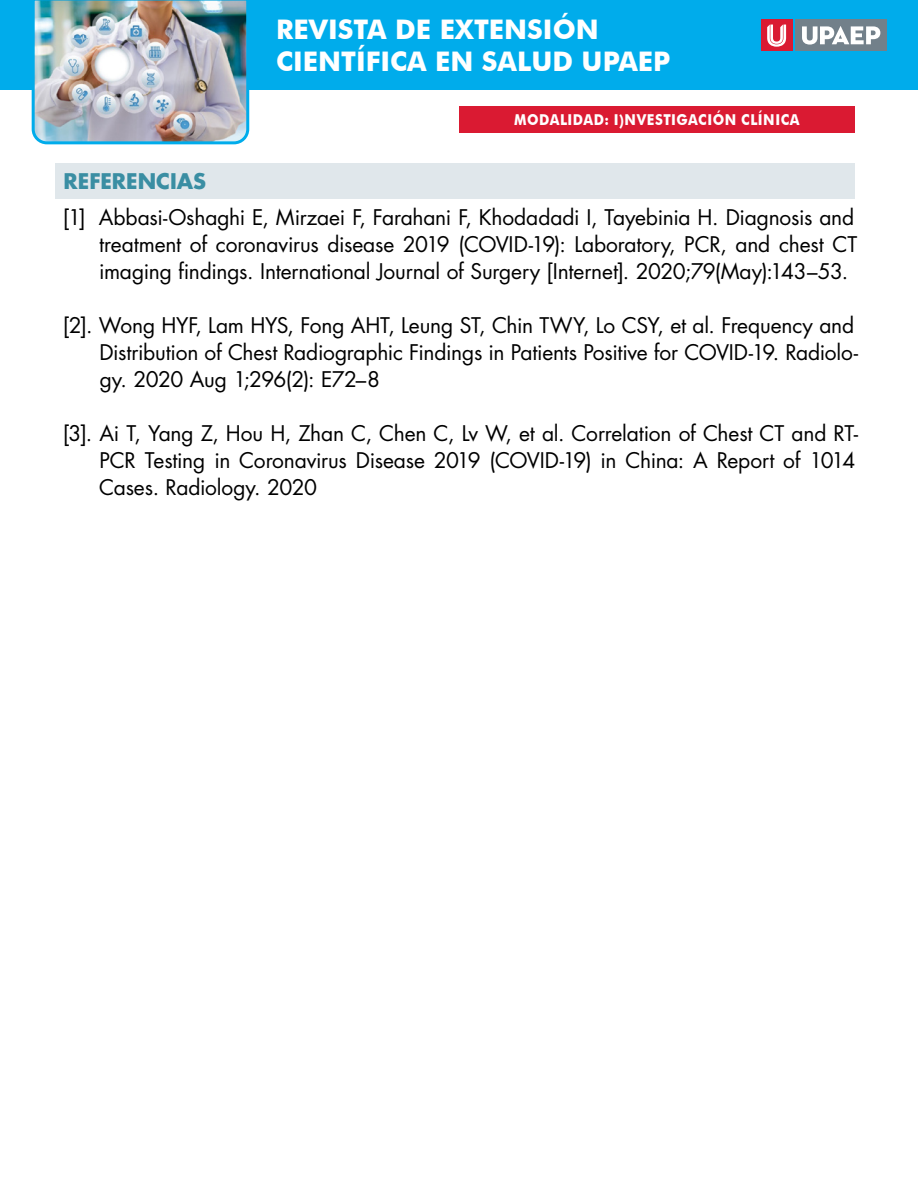
<style>
.page{position:relative;width:918px;height:1188px;background:#fff}
.page>*{position:absolute;margin:0;border:0;box-sizing:border-box;transform-origin:0 0}
.t1{font:700 27px/32.4px "Futura BT";color:#fff}
.referencias{font:21px/27px "Futura Std";letter-spacing:-.01em;color:#000}
.apartado{font:700 21px "Futura Std";color:#3a8ea3}
.t2{font:700 15px "Futura BT";color:#fff;scale:.9 1}
</style>
<div class="page">
<div style="left:0;top:0;width:918px;height:90px;background:#00aceb"></div>
<img style="left:31px;top:0;width:219px;height:145px">
<div style="left:796px;top:20px;width:91px;height:31px;background:#72808a"></div>
<svg style="left:802px;top:26px;width:78px;height:19px"></svg>
<div style="left:761px;top:20px;width:31px;height:31px;background:#da1a32"></div>
<svg style="left:767px;top:25px;width:19px;height:22px"></svg>
<div style="left:459px;top:106px;width:396px;height:27px;background:#da1a32"></div>
<div style="left:56px;top:163px;width:799px;height:36px;background:#e0e7eb"></div>
<p class="t1" style="left:276px;top:13px;width:396px">REVISTA DE EXTENSIÓN<br>CIENTÍFICA EN SALUD UPAEP</p>
<p class="t2" style="left:514px;top:111px;width:26px">MODALIDAD</p>
<p class="t2" style="left:605px;top:111px;width:34px">: I)NVESTIGACIÓN</p>
<p class="t2" style="left:741px;top:111px;width:21px">CLÍNICA</p>
<p class="apartado" style="left:64px;top:167px;width:144px">REFERENCIAS</p>
<p class="referencias" style="left:99px;top:204px;width:760px;text-indent:-36px">[1] Abbasi-Oshaghi E, Mirzaei F, Farahani F, Khodadadi I, Tayebinia H. Diagnosis and treatment of coronavirus disease 2019 (COVID-19): Laboratory, PCR, and chest CT imaging findings. International Journal of Surgery [Internet]. 2020;79(May):143–53.</p>
<p class="referencias" style="left:99px;top:312px;width:760px;text-indent:-37px">[2]. Wong HYF, Lam HYS, Fong AHT, Leung ST, Chin TWY, Lo CSY, et al. Frequency and<br>Distribution of Chest Radiographic Findings in Patients Positive for COVID-19. Radiolo&shy;gy. 2020 Aug 1;296(2): E72–8</p>
<p class="referencias" style="left:99px;top:420px;width:760px;text-indent:-36px">[3]. Ai T, Yang Z, Hou H, Zhan C, Chen C, Lv W, et al. Correlation of Chest CT and RT-<br>PCR Testing in Coronavirus Disease 2019 (COVID-19) in China: A Report of 1014<br>Cases. Radiology. 2020</p>
</div>
